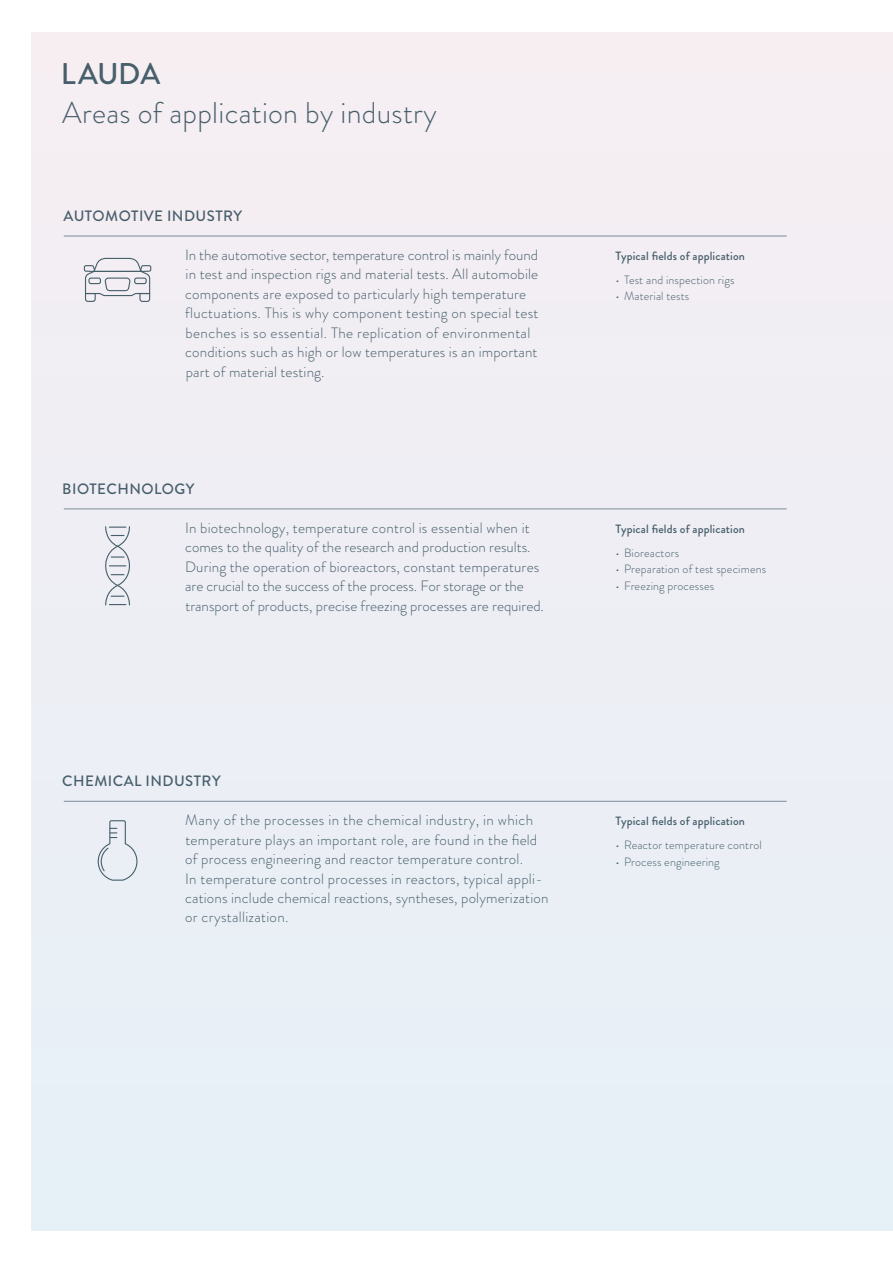
<style>
.page{position:relative;width:893px;height:1263px;background:#fff}
.page>*{position:absolute;margin:0;border:0;box-sizing:border-box;transform-origin:0 0}
.t1{font:300 30px "Brandon Grotesque";letter-spacing:.01em;color:#475f6b}
.t2{font:500 30px "Brandon Grotesque";letter-spacing:-.01em;color:#475f6b}
.t3{font:300 15px/19.5px "Brandon Grotesque";letter-spacing:.01em;color:#475f6b}
.t4{font:500 15px "Brandon Grotesque";letter-spacing:.03em;color:#475f6b}
.t5{font:300 12px "Brandon Grotesque";letter-spacing:.01em;color:#475f6b}
.t6{font:500 12px "Brandon Grotesque";letter-spacing:.01em;color:#475f6b}
</style>
<div class="page">
<div style="left:32px;top:32px;width:860px;height:1199px;background:#edeef4"></div>
<hr style="left:64px;top:236px;width:722px;height:1px;background:#7b8d96">
<hr style="left:64px;top:509px;width:722px;height:1px;background:#7b8d96">
<hr style="left:64px;top:801px;width:722px;height:1px;background:#7b8d96">
<svg style="left:83px;top:257px;width:69px;height:45px"></svg>
<svg style="left:105px;top:526px;width:25px;height:80px"></svg>
<svg style="left:97px;top:820px;width:41px;height:61px"></svg>
<h1 class="t2" style="left:61px;top:63px;width:101px">LAUDA</h1>
<h1 class="t1" style="left:62px;top:102px;width:376px">Areas of application by industry</h1>
<p class="t4" style="left:63px;top:210px;width:180px">AUTOMOTIVE INDUSTRY</p>
<p class="t3" style="left:185px;top:247px;width:355px">In the automotive sector, temperature control is mainly found in test and inspection rigs and material tests. All automobile components are exposed to particularly high temperature fluctuations. This is why component testing on special test benches is so essential. The replication of environmental conditions such as high or low temperatures is an important part of material testing.</p>
<p class="t4" style="left:62px;top:483px;width:134px">BIOTECHNOLOGY</p>
<p class="t3" style="left:185px;top:520px;width:360px">In biotechnology, temperature control is essential when it comes to the quality of the research and production results.<br>During the operation of bioreactors, constant temperatures are crucial to the success of the process. For storage or the transport of products, precise freezing processes are required.</p>
<p class="t4" style="left:62px;top:775px;width:160px">CHEMICAL INDUSTRY</p>
<p class="t3" style="left:185px;top:812px;width:365px">Many of the processes in the chemical industry, in which temperature plays an important role, are found in the field of process engineering and reactor temperature control.<br>In temperature control processes in reactors, typical appli&shy;cations include chemical reactions, syntheses, polymerization or crystallization.</p>
<p class="t6" style="left:615px;top:251px;width:131px">Typical fields of application</p>
<p class="t5" style="left:615px;top:276px;width:120px">• Test and inspection rigs</p>
<p class="t5" style="left:615px;top:292px;width:75px">• Material tests</p>
<p class="t6" style="left:615px;top:524px;width:131px">Typical fields of application</p>
<p class="t5" style="left:615px;top:548px;width:65px">• Bioreactors</p>
<p class="t5" style="left:615px;top:565px;width:152px">• Preparation of test specimens</p>
<p class="t5" style="left:615px;top:581px;width:100px">• Freezing processes</p>
<p class="t6" style="left:615px;top:816px;width:131px">Typical fields of application</p>
<p class="t5" style="left:615px;top:841px;width:148px">• Reactor temperature control</p>
<p class="t5" style="left:615px;top:857px;width:106px">• Process engineering</p>
</div>
